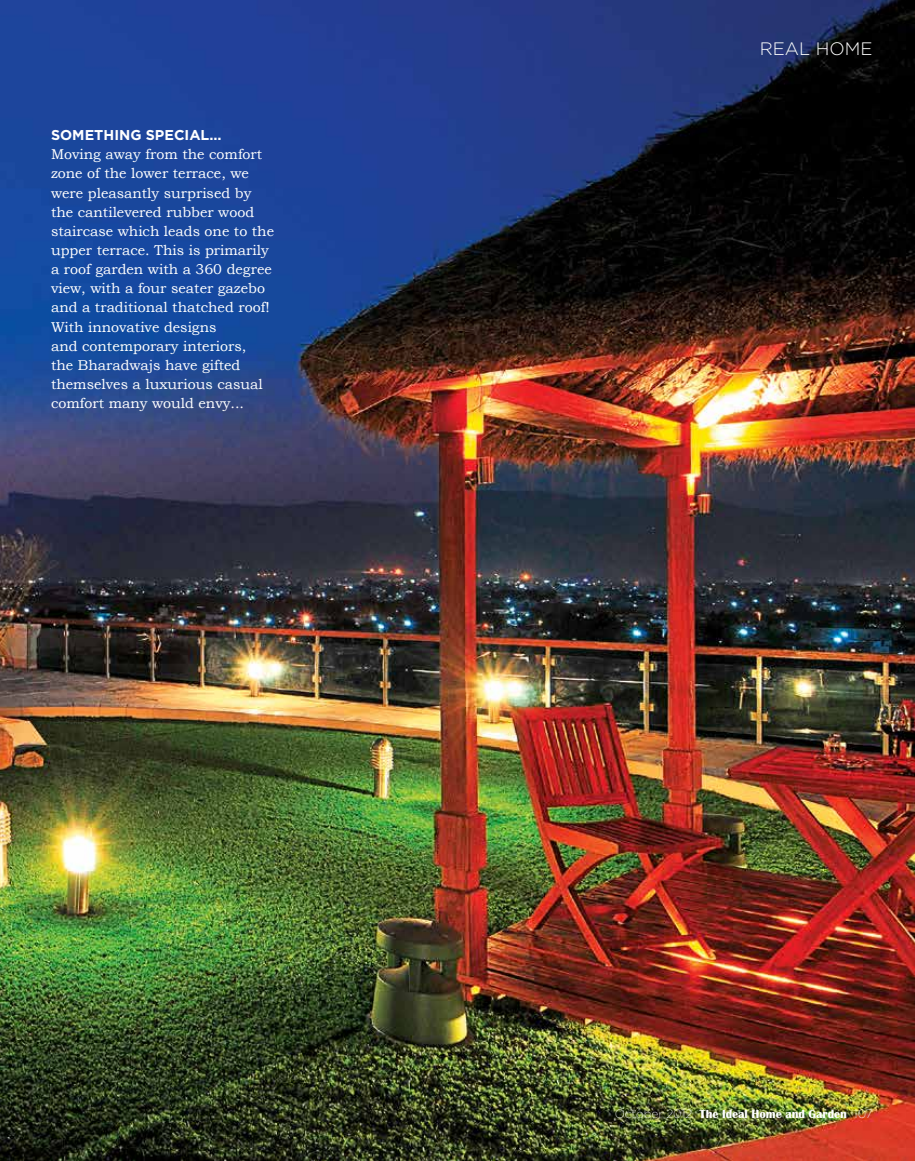
<style>
.page{position:relative;width:915px;height:1161px;background:#fff}
.page>*{position:absolute;margin:0;border:0;box-sizing:border-box;transform-origin:0 0}
.t1{font:300 18px "Gotham";color:#fff}
.t2{font:14.25px/19.2px "Bookman Old Style";color:#fff}
.t3{font:700 14.25px "Gotham";color:#fff}
.t4{font:700 12px "Britannic";color:#fff}
.s1{font-family:"Gotham";font-weight:200}
</style>
<div class="page">
<img style="left:0;top:0;width:914px;height:1161px">
<p class="t3" style="left:51px;top:127px;width:172px">SOMETHI NG SPECIAL...</p>
<p class="t2" style="left:51px;top:145px;width:224px">Moving away from the comfort zone of the lower terrace, we were pleasantly surprised by the cantilevered rubber wood staircase which leads one to the upper terrace. This is primarily a roof garden with a 360 degree view, with a four seater gazebo and a traditional thatched roof!<br>With innovative designs<br>and contemporary interiors,<br>the Bharadwajs have gifted themselves a luxurious casual comfort many would envy...</p>
<p class="t1" style="left:759px;top:38px;width:114px">REAL HOME</p>
<p class="t4" style="left:614px;top:1108px;width:259px"><span class="s1">October 2012</span> The Ideal Home and Garden <span class="s1">107</span></p>
</div>
